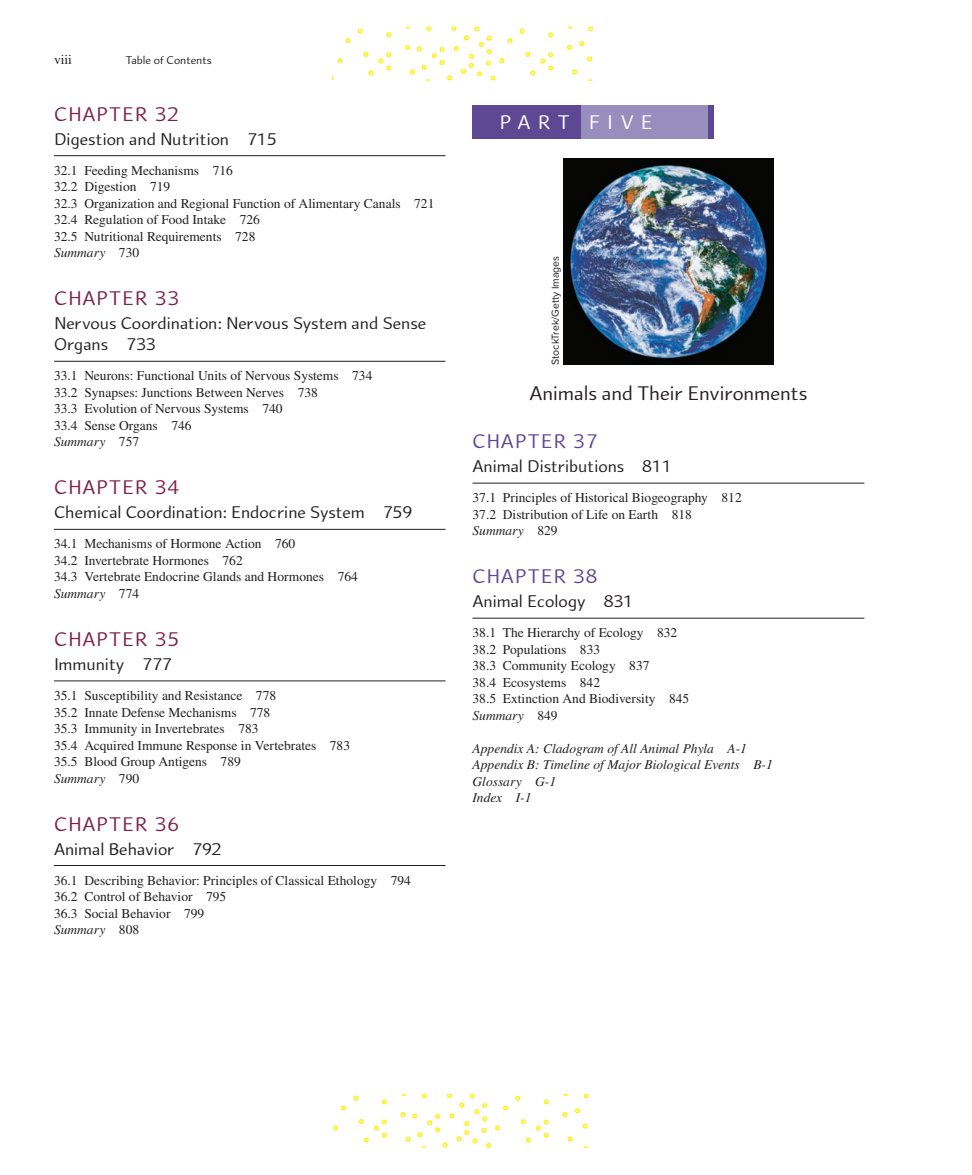
<style>
.page{position:relative;width:972px;height:1175px;background:#fff}
.page>*{position:absolute;margin:0;border:0;box-sizing:border-box;transform-origin:0 0}
.fto_tx_cn4{font:21px "Arum Sans";letter-spacing:.05em;color:#7b234a}
.t1{font:21px "Arum Sans";color:#231f20}
.fto_tx_cn{font:21px "Arum Sans";letter-spacing:.05em;color:#5e4893}
.fto_tx_cn-2{font:21px "Arum Sans";letter-spacing:.05em;color:#7b234a}
.fto_tx_pn{font:21px "Arum Sans";letter-spacing:.34em;color:#fff}
.fto_tx_ct{font:18px/21px "Arum Sans";color:#231f20}
.fto_tx_ahead{font:13.5px "STIX Math Jax Main";color:#231f20}
.fto_tx_ahead-2{font:italic 13.5px "STIX Math Jax Main";color:#231f20}
.fbt_tx_em{font:italic 13.5px "STIX Math Jax Main";color:#231f20}
.rh{font:13.5px "STIX Math Jax Main";color:#231f20}
.rh-2{font:12px "Arum Sans";color:#231f20}
.bch_fgcr{font:10.5px "Proxima Nova";color:#231f20}
.s1{font-style:normal}
</style>
<div class="page">
<hr style="left:54px;top:155px;width:392px;height:1px;background:#231f20">
<hr style="left:54px;top:361px;width:392px;height:1px;background:#231f20">
<hr style="left:54px;top:529px;width:392px;height:1px;background:#231f20">
<hr style="left:54px;top:680px;width:392px;height:1px;background:#231f20">
<hr style="left:54px;top:865px;width:392px;height:1px;background:#231f20">
<div style="left:472px;top:105px;width:242px;height:34px;background:#5e4893"></div>
<div style="left:581px;top:105px;width:126px;height:34px;background:#988ebd"></div>
<hr style="left:472px;top:483px;width:392px;height:1px;background:#231f20">
<hr style="left:472px;top:618px;width:392px;height:1px;background:#231f20">
<img style="left:564px;top:159px;width:209px;height:205px">
<svg style="left:363px;top:52px;width:28px;height:23px"></svg>
<svg style="left:386px;top:32px;width:5px;height:5px"></svg>
<svg style="left:338px;top:58px;width:4px;height:5px"></svg>
<svg style="left:345px;top:38px;width:5px;height:5px"></svg>
<svg style="left:358px;top:29px;width:5px;height:5px"></svg>
<svg style="left:525px;top:52px;width:28px;height:23px"></svg>
<svg style="left:548px;top:32px;width:5px;height:5px"></svg>
<svg style="left:520px;top:29px;width:5px;height:5px"></svg>
<svg style="left:567px;top:45px;width:5px;height:5px"></svg>
<svg style="left:588px;top:27px;width:5px;height:4px"></svg>
<svg style="left:572px;top:69px;width:5px;height:5px"></svg>
<svg style="left:579px;top:41px;width:5px;height:5px"></svg>
<svg style="left:587px;top:56px;width:5px;height:5px"></svg>
<svg style="left:405px;top:27px;width:107px;height:54px"></svg>
<svg style="left:359px;top:1119px;width:28px;height:23px"></svg>
<svg style="left:382px;top:1099px;width:5px;height:5px"></svg>
<svg style="left:333px;top:1125px;width:5px;height:5px"></svg>
<svg style="left:341px;top:1105px;width:5px;height:5px"></svg>
<svg style="left:353px;top:1095px;width:5px;height:5px"></svg>
<svg style="left:521px;top:1119px;width:28px;height:23px"></svg>
<svg style="left:544px;top:1099px;width:5px;height:5px"></svg>
<svg style="left:515px;top:1095px;width:5px;height:5px"></svg>
<svg style="left:562px;top:1112px;width:5px;height:5px"></svg>
<svg style="left:584px;top:1094px;width:5px;height:4px"></svg>
<svg style="left:568px;top:1136px;width:5px;height:5px"></svg>
<svg style="left:575px;top:1108px;width:5px;height:5px"></svg>
<svg style="left:583px;top:1123px;width:5px;height:5px"></svg>
<svg style="left:400px;top:1094px;width:108px;height:53px"></svg>
<p class="rh" style="left:54px;top:51px;width:20px">viii</p>
<p class="rh-2" style="left:126px;top:53px;width:87px">Table of Contents</p>
<p class="fto_tx_cn4" style="left:54px;top:102px;width:126px">CHAPTER 32</p>
<p class="fto_tx_ct" style="left:54px;top:129px;width:224px">Digestion and Nutrition 715</p>
<p class="fto_tx_ahead" style="left:54px;top:162px;width:180px">32.1 Feeding Mechanisms 716</p>
<p class="fto_tx_ahead" style="left:54px;top:178px;width:118px">32.2 Digestion 719</p>
<p class="fto_tx_ahead" style="left:54px;top:195px;width:382px">32.3 Organization and Regional Function of Alimentary Canals 721</p>
<p class="fto_tx_ahead" style="left:54px;top:211px;width:207px">32.4 Regulation of Food Intake 726</p>
<p class="fto_tx_ahead" style="left:54px;top:228px;width:203px">32.5 Nutritional Requirements 728</p>
<p class="fto_tx_ahead-2" style="left:54px;top:246px;width:87px">Summary <span class="s1">730</span></p>
<p class="fto_tx_cn4" style="left:54px;top:286px;width:126px">CHAPTER 33</p>
<p class="fto_tx_ct" style="left:54px;top:313px;width:374px">Nervous Coordination: Nervous System and Sense<br>Organs 733</p>
<p class="fto_tx_ahead" style="left:54px;top:367px;width:320px">33.1 Neurons: Functional Units of Nervous Systems 734</p>
<p class="fto_tx_ahead" style="left:54px;top:384px;width:265px">33.2 Synapses: Junctions Between Nerves 738</p>
<p class="fto_tx_ahead" style="left:54px;top:400px;width:230px">33.3 Evolution of Nervous Systems 740</p>
<p class="fto_tx_ahead" style="left:54px;top:417px;width:139px">33.4 Sense Organs 746</p>
<p class="fto_tx_ahead-2" style="left:54px;top:435px;width:87px">Summary <span class="s1">757</span></p>
<p class="fto_tx_cn4" style="left:54px;top:475px;width:126px">CHAPTER 34</p>
<p class="fto_tx_ct" style="left:54px;top:502px;width:360px">Chemical Coordination: Endocrine System 759</p>
<p class="fto_tx_ahead" style="left:54px;top:535px;width:243px">34.1 Mechanisms of Hormone Action 760</p>
<p class="fto_tx_ahead" style="left:54px;top:552px;width:190px">34.2 Invertebrate Hormones 762</p>
<p class="fto_tx_ahead" style="left:54px;top:568px;width:305px">34.3 Vertebrate Endocrine Glands and Hormones 764</p>
<p class="fto_tx_ahead-2" style="left:54px;top:587px;width:87px">Summary <span class="s1">774</span></p>
<p class="fto_tx_cn4" style="left:54px;top:627px;width:126px">CHAPTER 35</p>
<p class="fto_tx_ct" style="left:54px;top:654px;width:119px">Immunity 777</p>
<p class="fto_tx_ahead" style="left:54px;top:687px;width:224px">35.1 Susceptibility and Resistance 778</p>
<p class="fto_tx_ahead" style="left:54px;top:703px;width:218px">35.2 Innate Defense Mechanisms 778</p>
<p class="fto_tx_ahead" style="left:54px;top:720px;width:206px">35.3 Immunity in Invertebrates 783</p>
<p class="fto_tx_ahead" style="left:54px;top:736px;width:298px">35.4 Acquired Immune Response in Vertebrates 783</p>
<p class="fto_tx_ahead" style="left:54px;top:753px;width:188px">35.5 Blood Group Antigens 789</p>
<p class="fto_tx_ahead-2" style="left:54px;top:771px;width:87px">Summary <span class="s1">790</span></p>
<p class="fto_tx_cn-2" style="left:54px;top:811px;width:126px">CHAPTER 36</p>
<p class="fto_tx_ct" style="left:54px;top:838px;width:169px">Animal Behavior 792</p>
<p class="fto_tx_ahead" style="left:54px;top:871px;width:359px">36.1 Describing Behavior: Principles of Classical Ethology 794</p>
<p class="fto_tx_ahead" style="left:54px;top:888px;width:174px">36.2 Control of Behavior 795</p>
<p class="fto_tx_ahead" style="left:54px;top:904px;width:152px">36.3 Social Behavior 799</p>
<p class="fto_tx_ahead-2" style="left:54px;top:923px;width:87px">Summary <span class="s1">808</span></p>
<p class="fto_tx_pn" style="left:500px;top:110px;width:154px">PART FIVE</p>
<p class="bch_fgcr" style="left:549px;top:364px;width:110px;rotate:-90deg">StockTrek/Getty Images</p>
<h1 class="t1" style="left:530px;top:381px;width:279px">Animals and Their Environments</h1>
<p class="fto_tx_cn" style="left:472px;top:429px;width:126px">CHAPTER 37</p>
<p class="fto_tx_ct" style="left:472px;top:456px;width:201px">Animal Distributions 811</p>
<p class="fto_tx_ahead" style="left:472px;top:489px;width:271px">37.1 Principles of Historical Biogeography 812</p>
<p class="fto_tx_ahead" style="left:472px;top:505px;width:221px">37.2 Distribution of Life on Earth 818</p>
<p class="fto_tx_ahead-2" style="left:472px;top:524px;width:87px">Summary <span class="s1">829</span></p>
<p class="fto_tx_cn" style="left:472px;top:564px;width:126px">CHAPTER 38</p>
<p class="fto_tx_ct" style="left:472px;top:591px;width:162px">Animal Ecology 831</p>
<p class="fto_tx_ahead" style="left:472px;top:624px;width:206px">38.1 The Hierarchy of Ecology 832</p>
<p class="fto_tx_ahead" style="left:472px;top:640px;width:129px">38.2 Populations 833</p>
<p class="fto_tx_ahead" style="left:472px;top:657px;width:179px">38.3 Community Ecology 837</p>
<p class="fto_tx_ahead" style="left:472px;top:673px;width:129px">38.4 Ecosystems 842</p>
<p class="fto_tx_ahead" style="left:472px;top:690px;width:218px">38.5 Extinction And Biodiversity 845</p>
<p class="fto_tx_ahead-2" style="left:472px;top:708px;width:87px">Summary <span class="s1">849</span></p>
<p class="fto_tx_ahead-2" style="left:472px;top:741px;width:276px">Appendix A: Cladogram of All Animal Phyla A-1</p>
<p class="fto_tx_ahead-2" style="left:472px;top:758px;width:302px">Appendix B: Timeline of Major Biological Events B-1</p>
<p class="fbt_tx_em" style="left:472px;top:774px;width:85px">Glossary G-1</p>
<p class="fbt_tx_em" style="left:472px;top:791px;width:61px">Index I-1</p>
</div>
